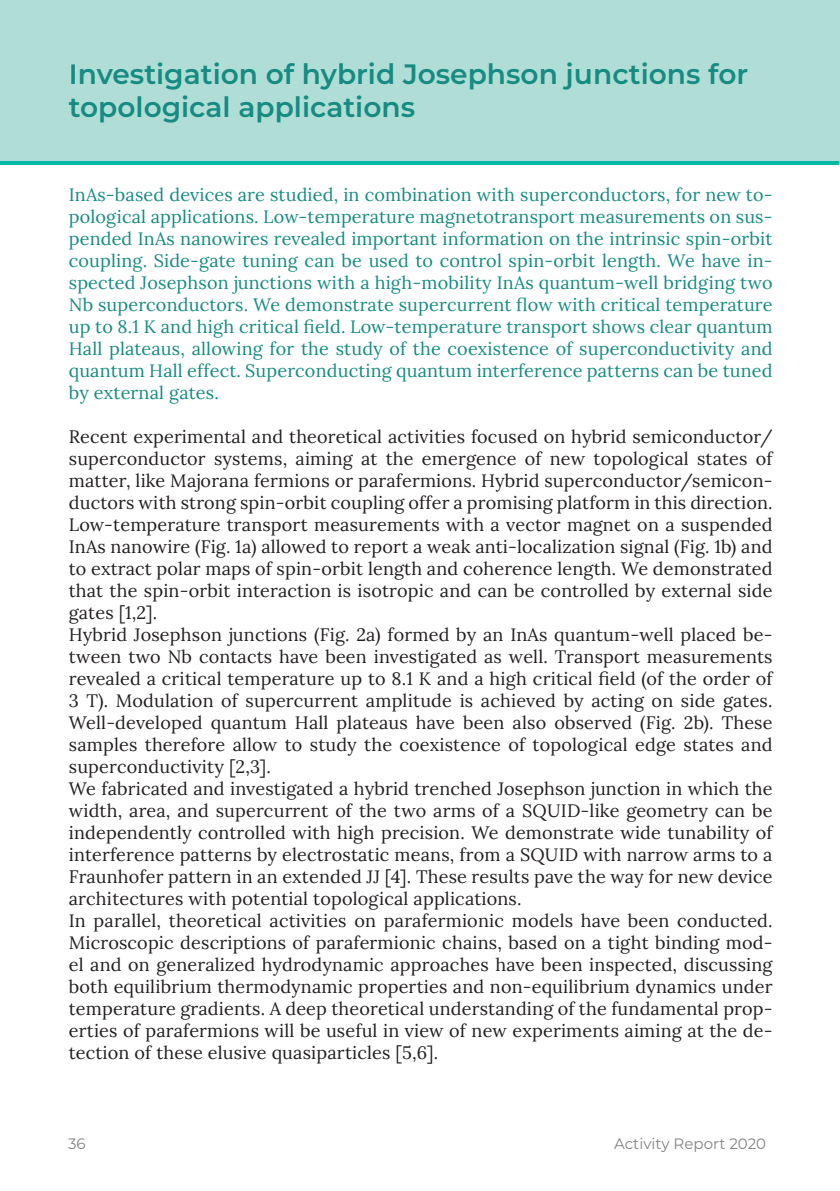
<style>
.page{position:relative;width:840px;height:1191px;background:#fff}
.page>*{position:absolute;margin:0;border:0;box-sizing:border-box;transform-origin:0 0}
.t1{font:600 28px/33.6px "Montserrat";color:#168b81}
.t2{font:18px/22px "Lora";letter-spacing:.01em;color:#231f20;text-align:justify}
.t3{font:18px/22px "Lora";letter-spacing:.01em;color:#168b81;text-align:justify}
.t4{font:15px "Montserrat";color:#808285}
</style>
<div class="page">
<div style="left:0;top:0;width:839px;height:163px;background:#b0ded6"></div>
<hr style="left:0;top:161px;width:838px;height:4px;background:#03b8a4">
<p class="t1" style="left:69px;top:56px;width:680px">Investigation of hybrid Josephson junctions for topological applications</p>
<p class="t3" style="left:69px;top:182px;width:705px">InAs-based devices are studied, in combination with superconductors, for new to&shy;pological applications. Low-temperature magnetotransport measurements on sus&shy;pended InAs nanowires revealed important information on the intrinsic spin-orbit coupling. Side-gate tuning can be used to control spin-orbit length. We have in&shy;spected Josephson junctions with a high-mobility InAs quantum-well bridging two Nb superconductors. We demonstrate supercurrent flow with critical temperature up to 8.1 K and high critical field. Low-temperature transport shows clear quantum Hall plateaus, allowing for the study of the coexistence of superconductivity and quantum Hall effect. Superconducting quantum interference patterns can be tuned by external gates.</p>
<p class="t2" style="left:69px;top:424px;width:705px">Recent experimental and theoretical activities focused on hybrid semiconductor/ superconductor systems, aiming at the emergence of new topological states of matter, like Majorana fermions or parafermions. Hybrid superconductor/semicon&shy;ductors with strong spin-orbit coupling offer a promising platform in this direction.<br>Low-temperature transport measurements with a vector magnet on a suspended InAs nanowire (Fig. 1a) allowed to report a weak anti-localization signal (Fig. 1b) and to extract polar maps of spin-orbit length and coherence length. We demonstrated that the spin-orbit interaction is isotropic and can be controlled by external side gates [1,2].</p>
<p class="t2" style="left:69px;top:622px;width:705px">Hybrid Josephson junctions (Fig. 2a) formed by an InAs quantum-well placed be&shy;tween two Nb contacts have been investigated as well. Transport measurements revealed a critical temperature up to 8.1 K and a high critical field (of the order of 3 T). Modulation of supercurrent amplitude is achieved by acting on side gates.<br>Well-developed quantum Hall plateaus have been also observed (Fig. 2b). These samples therefore allow to study the coexistence of topological edge states and superconductivity [2,3].</p>
<p class="t2" style="left:69px;top:776px;width:705px">We fabricated and investigated a hybrid trenched Josephson junction in which the width, area, and supercurrent of the two arms of a SQUID-like geometry can be independently controlled with high precision. We demonstrate wide tunability of interference patterns by electrostatic means, from a SQUID with narrow arms to a Fraunhofer pattern in an extended JJ [4]. These results pave the way for new device architectures with potential topological applications.</p>
<p class="t2" style="left:69px;top:908px;width:705px">In parallel, theoretical activities on parafermionic models have been conducted.<br>Microscopic descriptions of parafermionic chains, based on a tight binding mod&shy;el and on generalized hydrodynamic approaches have been inspected, discussing both equilibrium thermodynamic properties and non-equilibrium dynamics under temperature gradients. A deep theoretical understanding of the fundamental prop&shy;erties of parafermions will be useful in view of new experiments aiming at the de&shy;tection of these elusive quasiparticles [5,6].</p>
<p class="t4" style="left:68px;top:1133px;width:19px">36</p>
<p class="t4" style="left:613px;top:1133px;width:153px">Activity Report 2020</p>
</div>
